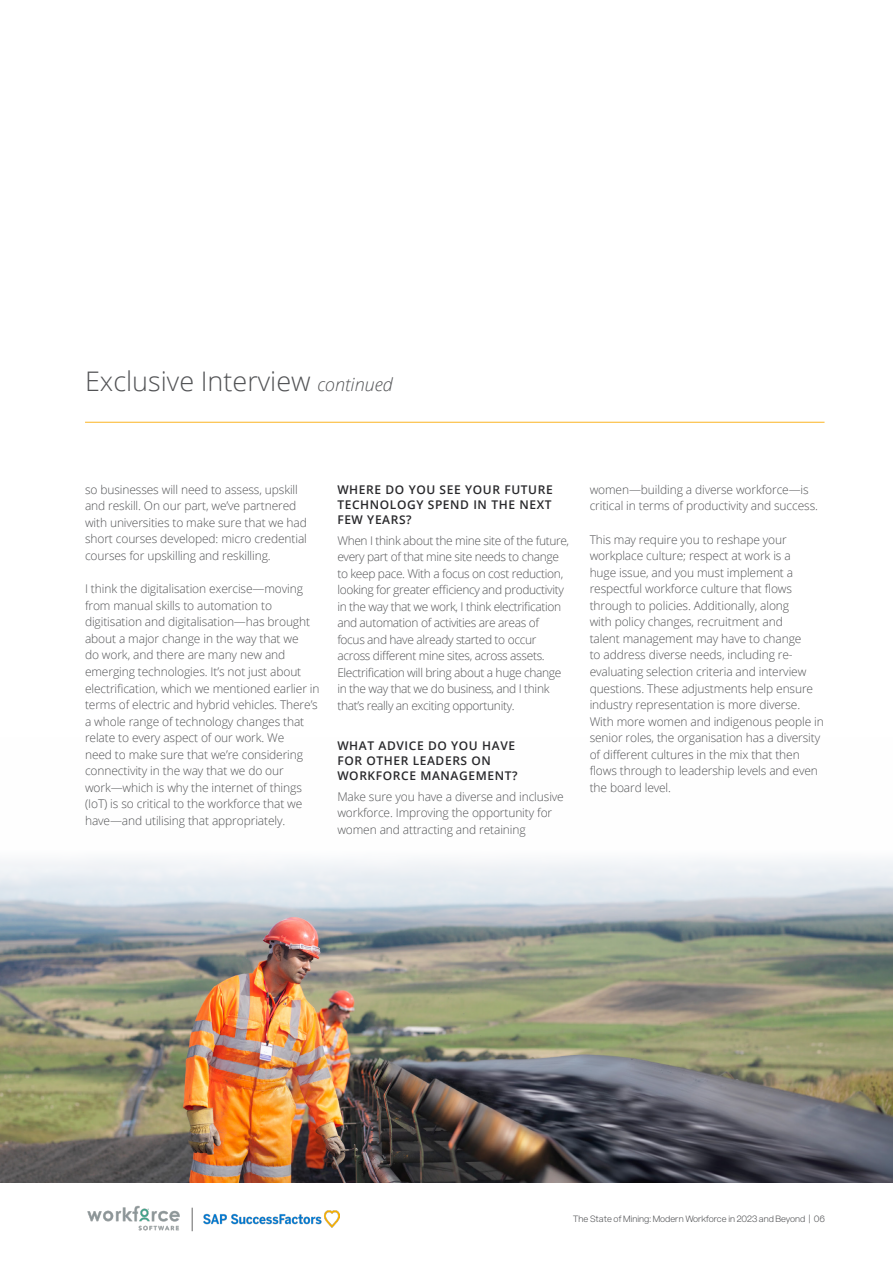
<style>
.page{position:relative;width:893px;height:1263px;background:#fff}
.page>*{position:absolute;margin:0;border:0;box-sizing:border-box;transform-origin:0 0}
.t1{font:300 27px "Open Sans";color:#525355}
.t2{font:300 12px/16.5px "Open Sans";letter-spacing:-.01em;color:#525355}
.t3{font:300 12px/16.5px "Open Sans";letter-spacing:-.03em;color:#525355}
.t4{font:600 12px/15px "Open Sans";letter-spacing:.05em;color:#28282b;text-align:justify}
.t5{font:300 9px "Acronym";color:#525355}
.s1{font-style:italic;font-size:18px}
</style>
<div class="page">
<img style="left:87px;top:1205px;width:93px;height:26px">
<svg style="left:192px;top:1208px;width:1px;height:23px"></svg>
<img style="left:203px;top:1211px;width:136px;height:16px">
<hr style="left:85px;top:422px;width:739px;height:1px;background:#fcb423">
<img style="left:0;top:859px;width:893px;height:323px">
<h1 class="t1" style="left:85px;top:362px;width:309px">Exclusive Interview <span class="s1">continued</span></h1>
<p class="t2" style="left:85px;top:481px;width:223px">so businesses will need to assess, upskill and reskill. On our part, we’ve partnered with universities to make sure that we had short courses developed: micro credential courses for upskilling and reskilling.</p>
<p class="t2" style="left:85px;top:580px;width:236px">I think the digitalisation exercise—moving from manual skills to automation to digitisation and digitalisation—has brought about a major change in the way that we<br>do work, and there are many new and emerging technologies. It’s not just about electrification, which we mentioned earlier in terms of electric and hybrid vehicles. There’s a whole range of technology changes that relate to every aspect of our work. We<br>need to make sure that we’re considering connectivity in the way that we do our work—which is why the internet of things (IoT) is so critical to the workforce that we have—and utilising that appropriately.</p>
<p class="t4" style="left:337px;top:482px;width:217px">WHERE DO YOU SEE YOUR FUTURE TECHNOLOGY SPEND IN THE NEXT FEW YEARS?</p>
<p class="t3" style="left:337px;top:532px;width:233px">When I think about the mine site of the future, every part of that mine site needs to change to keep pace. With a focus on cost reduction, looking for greater efficiency and productivity in the way that we work, I think electrification and automation of activities are areas of focus and have already started to occur across different mine sites, across assets.<br>Electrification will bring about a huge change in the way that we do business, and I think that’s really an exciting opportunity.</p>
<p class="t4" style="left:337px;top:738px;width:182px;text-align:left">WHAT ADVICE DO YOU HAVE<br>FOR OTHER LEADERS ON<br>WORKFORCE MANAGEMENT?</p>
<p class="t2" style="left:337px;top:787px;width:228px">Make sure you have a diverse and inclusive workforce. Improving the opportunity for women and attracting and retaining</p>
<p class="t2" style="left:590px;top:481px;width:230px">women—building a diverse workforce—is critical in terms of productivity and success.</p>
<p class="t2" style="left:590px;top:531px;width:236px">This may require you to reshape your workplace culture; respect at work is a<br>huge issue, and you must implement a respectful workforce culture that flows through to policies. Additionally, along<br>with policy changes, recruitment and<br>talent management may have to change<br>to address diverse needs, including re&shy;evaluating selection criteria and interview questions. These adjustments help ensure industry representation is more diverse.<br>With more women and indigenous people in senior roles, the organisation has a diversity of different cultures in the mix that then flows through to leadership levels and even the board level.</p>
<p class="t5" style="left:573px;top:1212px;width:254px">The State of Mining: Modern Workforce in 2023 and Beyond | 06</p>
</div>
